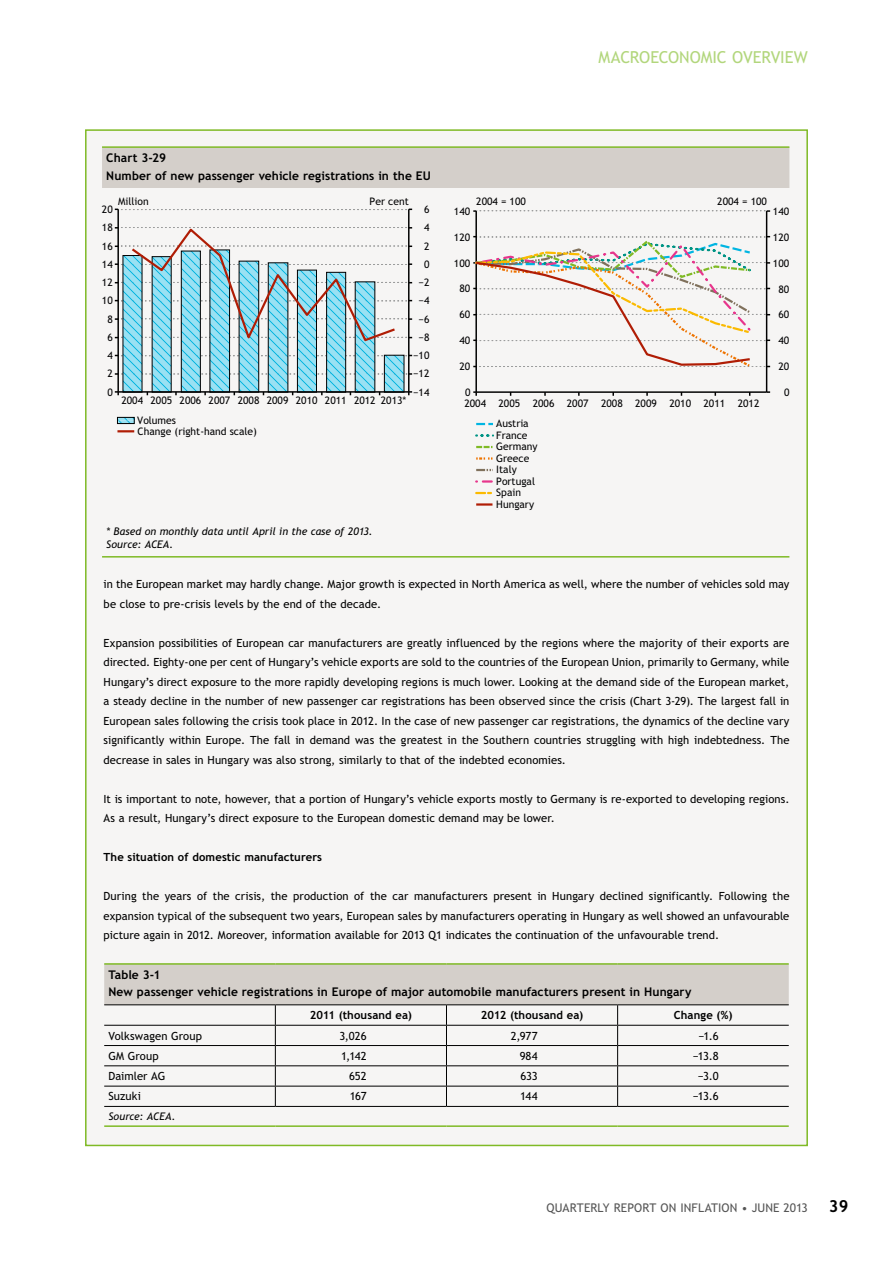
<style>
.page{position:relative;width:893px;height:1263px;background:#fff}
.page>*{position:absolute;margin:0;border:0;box-sizing:border-box;transform-origin:0 0}
.t1{font:16.5px "Trebuchet PFL";letter-spacing:-.01em;color:#b2d67c}
.t2{font:700 16.5px "Trebuchet PFL";color:#000}
.t3{font:700 12px/17.4px "Trebuchet PFL";letter-spacing:.005em;color:#000}
.t4{font:12px "Trebuchet PFL";letter-spacing:.01em;color:#565656}
.t5{font:11.25px/19.5px "Trebuchet PFL";letter-spacing:.005em;color:#000}
.t6{font:700 11.25px "Trebuchet PFL";letter-spacing:.01em;color:#000}
.t7{font:italic 10.5px/13.5px "Trebuchet PFL";letter-spacing:-.005em;color:#000}
.t8{font:10.35px/11.6px "Trebuchet PFL";color:#030304}
</style>
<div class="page">
<div style="left:86px;top:130px;width:721px;height:1015px;background:#f6f5f4"></div>
<div style="left:102px;top:148px;width:687px;height:40px;background:#d4cfca"></div>
<hr style="left:102px;top:146px;width:687px;height:2px;background:#7fba25">
<hr style="left:102px;top:556px;width:687px;height:2px;background:#7fba25">
<hr style="left:408px;top:209px;width:1px;height:183px;background:#000">
<hr style="left:117px;top:209px;width:2px;height:183px;background:#000">
<svg style="left:115px;top:209px;width:297px;height:1px"></svg>
<svg style="left:115px;top:226px;width:297px;height:169px"></svg>
<svg style="left:119px;top:419px;width:14px;height:3px"></svg>
<div style="left:117px;top:417px;width:18px;height:7px;border:1px solid #000"></div>
<svg style="left:117px;top:430px;width:17px;height:2px"></svg>
<hr style="left:766px;top:211px;width:1px;height:181px;background:#000">
<hr style="left:475px;top:211px;width:2px;height:181px;background:#000">
<svg style="left:473px;top:210px;width:297px;height:2px"></svg>
<hr style="left:476px;top:391px;width:291px;height:2px;background:#000">
<svg style="left:473px;top:391px;width:4px;height:5px"></svg>
<svg style="left:473px;top:236px;width:297px;height:133px"></svg>
<svg style="left:476px;top:423px;width:17px;height:2px"></svg>
<svg style="left:476px;top:434px;width:17px;height:3px"></svg>
<svg style="left:476px;top:446px;width:16px;height:2px"></svg>
<svg style="left:476px;top:457px;width:16px;height:3px"></svg>
<svg style="left:476px;top:469px;width:17px;height:2px"></svg>
<svg style="left:476px;top:480px;width:17px;height:3px"></svg>
<svg style="left:476px;top:492px;width:16px;height:2px"></svg>
<hr style="left:476px;top:503px;width:16px;height:3px;background:#b01d05">
<svg style="left:104px;top:965px;width:685px;height:141px"></svg>
<hr style="left:104px;top:963px;width:171px;height:2px;background:#7fba25">
<hr style="left:275px;top:963px;width:171px;height:2px;background:#7fba25">
<hr style="left:446px;top:963px;width:172px;height:2px;background:#7fba25">
<hr style="left:618px;top:963px;width:171px;height:2px;background:#7fba25">
<hr style="left:104px;top:1004px;width:171px;height:1px;background:#000">
<hr style="left:275px;top:1004px;width:171px;height:1px;background:#000">
<hr style="left:446px;top:1004px;width:172px;height:1px;background:#000">
<hr style="left:618px;top:1004px;width:171px;height:1px;background:#000">
<hr style="left:104px;top:1125px;width:171px;height:2px;background:#7fba25">
<hr style="left:275px;top:1125px;width:171px;height:2px;background:#7fba25">
<hr style="left:446px;top:1125px;width:172px;height:2px;background:#7fba25">
<hr style="left:618px;top:1125px;width:171px;height:2px;background:#7fba25">
<hr style="left:104px;top:1106px;width:171px;height:1px;background:#000">
<hr style="left:275px;top:1106px;width:171px;height:1px;background:#000">
<hr style="left:446px;top:1106px;width:172px;height:1px;background:#000">
<hr style="left:618px;top:1106px;width:171px;height:1px;background:#000">
<h1 class="t1" style="left:599px;top:48px;width:211px">MACROECONOMIC OVERVIEW</h1>
<p class="t3" style="left:106px;top:149px;width:326px">Chart 3-29<br>number of new passenger vehicle registrations in the eu</p>
<p class="t8" style="left:118px;top:196px;width:32px">Million</p>
<p class="t8" style="left:370px;top:196px;width:41px">Per cent</p>
<p class="t8" style="left:102px;top:204px;width:12px">20</p>
<p class="t8" style="left:424px;top:204px;width:7px">6</p>
<p class="t8" style="left:102px;top:222px;width:12px">18</p>
<p class="t8" style="left:424px;top:222px;width:7px">4</p>
<p class="t8" style="left:102px;top:240px;width:12px">16</p>
<p class="t8" style="left:424px;top:240px;width:7px">2</p>
<p class="t8" style="left:102px;top:258px;width:12px">14</p>
<p class="t8" style="left:424px;top:258px;width:7px">0</p>
<p class="t8" style="left:102px;top:277px;width:12px">12</p>
<p class="t8" style="left:419px;top:277px;width:12px">−2</p>
<p class="t8" style="left:102px;top:295px;width:12px">10</p>
<p class="t8" style="left:419px;top:295px;width:12px">−4</p>
<p class="t8" style="left:107px;top:313px;width:7px">8</p>
<p class="t8" style="left:419px;top:313px;width:12px">−6</p>
<p class="t8" style="left:107px;top:331px;width:7px">6</p>
<p class="t8" style="left:419px;top:331px;width:12px">−8</p>
<p class="t8" style="left:107px;top:350px;width:7px">4</p>
<p class="t8" style="left:413px;top:350px;width:18px">−10</p>
<p class="t8" style="left:107px;top:368px;width:7px">2</p>
<p class="t8" style="left:413px;top:368px;width:18px">−12</p>
<p class="t8" style="left:107px;top:386px;width:7px">0</p>
<p class="t8" style="left:413px;top:386px;width:18px">−14</p>
<p class="t8" style="left:121px;top:395px;width:286px">2004 2005 2006 2007 2008 2009 2010 2011 2012 2013*</p>
<p class="t8" style="left:137px;top:415px;width:121px;line-height:10.8px">Volumes<br>Change (right-hand scale)</p>
<p class="t7" style="left:106px;top:524px;width:268px">* Based on monthly data until April in the case of 2013.<br>Source: ACEA.</p>
<p class="t8" style="left:476px;top:196px;width:51px">2004 = 100</p>
<p class="t8" style="left:717px;top:196px;width:51px">2004 = 100</p>
<p class="t8" style="left:454px;top:205px;width:18px">140</p>
<p class="t8" style="left:773px;top:205px;width:18px">140</p>
<p class="t8" style="left:454px;top:231px;width:18px">120</p>
<p class="t8" style="left:773px;top:231px;width:18px">120</p>
<p class="t8" style="left:454px;top:257px;width:18px">100</p>
<p class="t8" style="left:773px;top:257px;width:18px">100</p>
<p class="t8" style="left:459px;top:283px;width:12px">80</p>
<p class="t8" style="left:778px;top:283px;width:12px">80</p>
<p class="t8" style="left:459px;top:309px;width:12px">60</p>
<p class="t8" style="left:778px;top:309px;width:12px">60</p>
<p class="t8" style="left:459px;top:335px;width:12px">40</p>
<p class="t8" style="left:778px;top:335px;width:12px">40</p>
<p class="t8" style="left:459px;top:361px;width:12px">20</p>
<p class="t8" style="left:778px;top:361px;width:12px">20</p>
<p class="t8" style="left:465px;top:386px;width:7px">0</p>
<p class="t8" style="left:784px;top:386px;width:7px">0</p>
<p class="t8" style="left:464px;top:398px;width:297px">2004 2005 2006 2007 2008 2009 2010 2011 2012</p>
<p class="t8" style="left:496px;top:418px;width:43px">Austria<br>France<br>Germany<br>Greece<br>Italy<br>Portugal<br>Spain<br>Hungary</p>
<p class="t5" style="left:104px;top:575px;width:687px">in the European market may hardly change. Major growth is expected in North America as well, where the number of vehicles sold may be close to pre-crisis levels by the end of the decade.</p>
<p class="t5" style="left:104px;top:633px;width:687px;text-align:justify">Expansion possibilities of European car manufacturers are greatly influenced by the regions where the majority of their exports are directed. Eighty-one per cent of Hungary’s vehicle exports are sold to the countries of the European Union, primarily to Germany, while Hungary’s direct exposure to the more rapidly developing regions is much lower. Looking at the demand side of the European market, a steady decline in the number of new passenger car registrations has been observed since the crisis (Chart 3-29). The largest fall in European sales following the crisis took place in 2012. In the case of new passenger car registrations, the dynamics of the decline vary significantly within Europe. The fall in demand was the greatest in the Southern countries struggling with high indebtedness. The decrease in sales in Hungary was also strong, similarly to that of the indebted economies.</p>
<p class="t5" style="left:104px;top:789px;width:687px">It is important to note, however, that a portion of Hungary’s vehicle exports mostly to Germany is re-exported to developing regions.<br>As a result, Hungary’s direct exposure to the European domestic demand may be lower.</p>
<p class="t6" style="left:104px;top:851px;width:220px">the situation of domestic manufacturers</p>
<p class="t5" style="left:104px;top:887px;width:687px;text-align:justify">During the years of the crisis, the production of the car manufacturers present in Hungary declined significantly. Following the expansion typical of the subsequent two years, European sales by manufacturers operating in Hungary as well showed an unfavourable picture again in 2012. Moreover, information available for 2013 Q1 indicates the continuation of the unfavourable trend.</p>
<p class="t3" style="left:108px;top:966px;width:584px">table 3-1<br>new passenger vehicle registrations in europe of major automobile manufacturers present in Hungary</p>
<p class="t6" style="left:310px;top:1009px;width:103px">2011 (thousand ea)</p>
<p class="t6" style="left:481px;top:1009px;width:104px">2012 (thousand ea)</p>
<p class="t6" style="left:674px;top:1009px;width:60px">Change (%)</p>
<p class="t5" style="left:108px;top:1026px;width:95px">Volkswagen Group</p>
<p class="t5" style="left:339px;top:1026px;width:29px">3,026</p>
<p class="t5" style="left:511px;top:1026px;width:29px">2,977</p>
<p class="t5" style="left:698px;top:1026px;width:22px">−1.6</p>
<p class="t5" style="left:108px;top:1046px;width:52px">GM Group</p>
<p class="t5" style="left:341px;top:1046px;width:27px">1,142</p>
<p class="t5" style="left:520px;top:1046px;width:20px">984</p>
<p class="t5" style="left:693px;top:1046px;width:28px">−13.8</p>
<p class="t5" style="left:108px;top:1066px;width:59px">Daimler AG</p>
<p class="t5" style="left:349px;top:1066px;width:19px">652</p>
<p class="t5" style="left:520px;top:1066px;width:19px">633</p>
<p class="t5" style="left:698px;top:1066px;width:22px">−3.0</p>
<p class="t5" style="left:108px;top:1087px;width:34px">Suzuki</p>
<p class="t5" style="left:350px;top:1087px;width:18px">167</p>
<p class="t5" style="left:520px;top:1087px;width:19px">144</p>
<p class="t5" style="left:693px;top:1087px;width:27px">−13.6</p>
<p class="t7" style="left:108px;top:1109px;width:69px">Source: ACEA.</p>
<p class="t4" style="left:547px;top:1201px;width:263px">Quarterly report on inflation • june 2013</p>
<h1 class="t2" style="left:829px;top:1197px;width:21px">39</h1>
</div>
